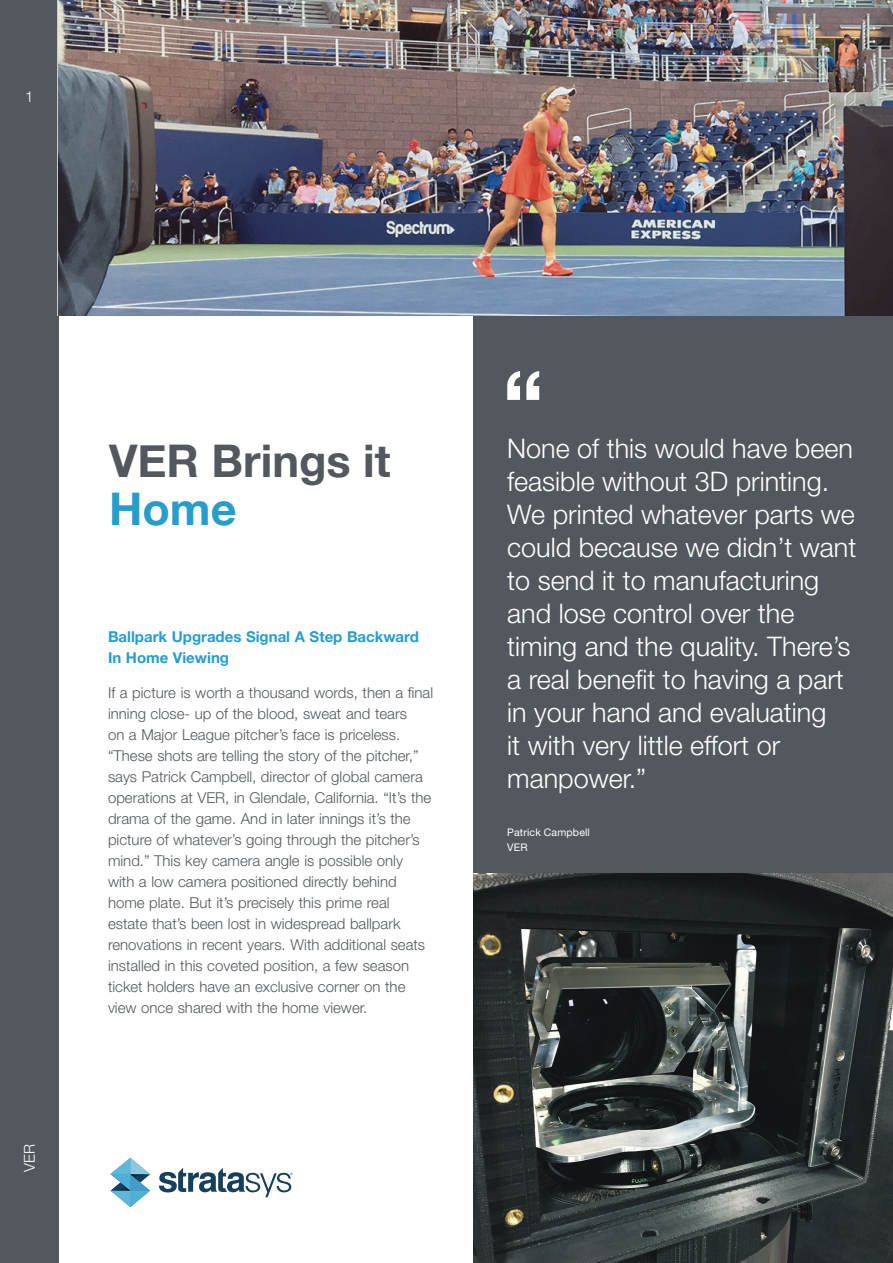
<style>
.page{position:relative;width:893px;height:1263px;background:#fff}
.page>*{position:absolute;margin:0;border:0;box-sizing:border-box;transform-origin:0 0}
.Page_Title{font:700 45px/48px "Helvetica Neue";color:#52585d}
.Pull_out_Quote{font:300 27px/33px "Helvetica Neue LT Std";color:#fff}
.Para{font:300 15px/21px "Helvetica Neue LT Std";color:#52585d}
.Para_Header{font:700 15px/21px "Helvetica Neue LT Std";color:#279dcb}
.t1{font:300 15px "Helvetica Neue LT Std";color:#fff}
.Attribution_-_Name{font:10.5px "Helvetica Neue LT Std";letter-spacing:.015em;color:#fff}
.s1{color:#279dcb}
</style>
<div class="page">
<div style="left:0;top:0;width:59px;height:1263px;background:#52585d"></div>
<svg style="left:111px;top:1158px;width:39px;height:49px"></svg>
<svg style="left:159px;top:1167px;width:133px;height:30px"></svg>
<div style="left:473px;top:316px;width:420px;height:557px;background:#52585d"></div>
<svg style="left:507px;top:371px;width:32px;height:29px"></svg>
<img style="left:59px;top:0;width:834px;height:316px">
<img style="left:473px;top:873px;width:420px;height:390px">
<p class="t1" style="left:25px;top:88px;width:10px">1</p>
<p class="t1" style="left:20px;top:1171px;width:29px;rotate:-90deg">VER</p>
<p class="Page_Title" style="left:109px;top:438px;width:283px">VER Brings it<br><span class="s1">Home</span></p>
<p class="Para_Header" style="left:108px;top:626px;width:312px">Ballpark Upgrades Signal A Step Backward<br>In Home Viewing</p>
<p class="Para" style="left:108px;top:681px;width:327px">If a picture is worth a thousand words, then a final inning close- up of the blood, sweat and tears<br>on a Major League pitcher’s face is priceless. “These shots are telling the story of the pitcher,” says Patrick Campbell, director of global camera operations at VER, in Glendale, California. “It’s the drama of the game. And in later innings it’s the picture of whatever’s going through the pitcher’s mind.” This key camera angle is possible only<br>with a low camera positioned directly behind home plate. But it’s precisely this prime real<br>estate that’s been lost in widespread ballpark renovations in recent years. With additional seats installed in this coveted position, a few season ticket holders have an exclusive corner on the view once shared with the home viewer.</p>
<p class="Pull_out_Quote" style="left:507px;top:431px;width:351px">None of this would have been feasible without 3D printing.<br>We printed whatever parts we could because we didn’t want to send it to manufacturing and lose control over the timing and the quality. There’s a real benefit to having a part in your hand and evaluating<br>it with very little effort or manpower.”</p>
<p class="Attribution_-_Name" style="left:507px;top:826px;width:84px">Patrick Campbell</p>
<p class="Attribution_-_Name" style="left:507px;top:841px;width:22px">VER</p>
</div>
